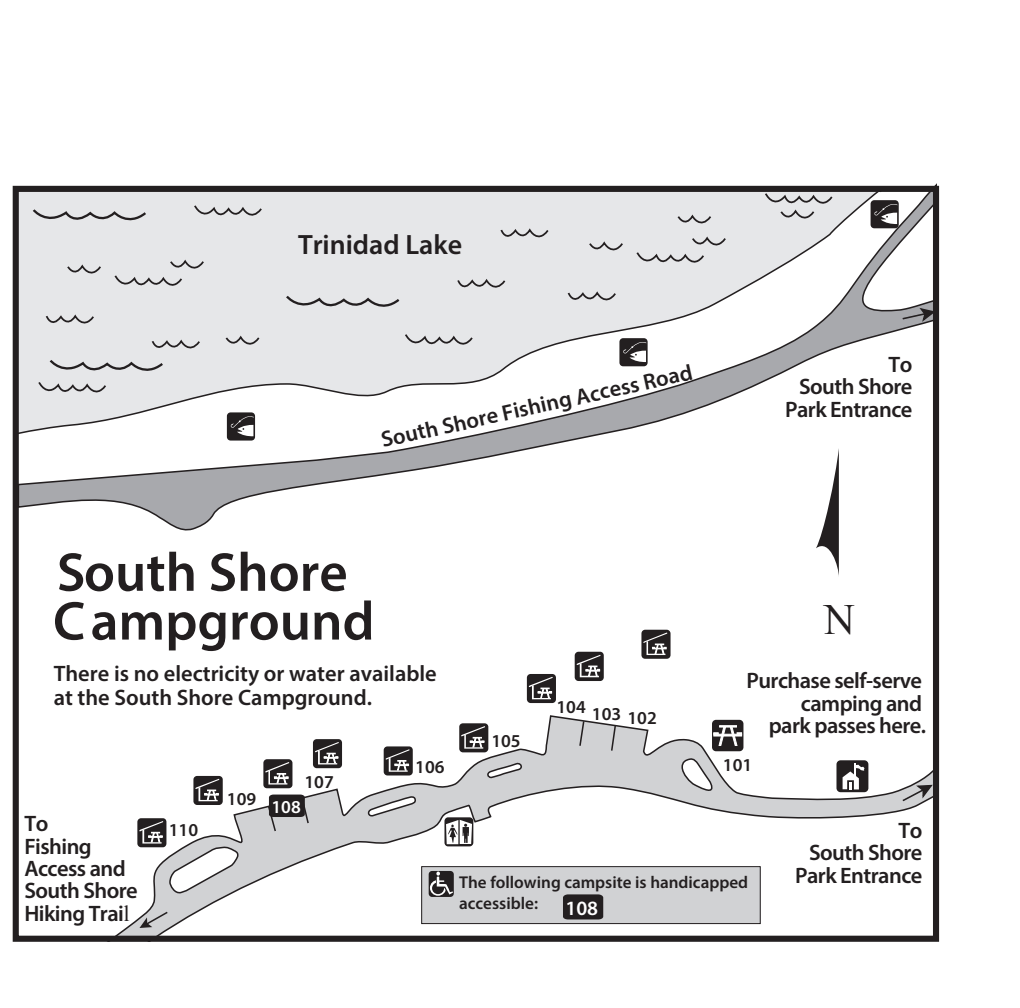
<style>
.page{position:relative;width:1020px;height:1008px;background:#fff}
.page>*{position:absolute;margin:0;border:0;box-sizing:border-box;transform-origin:0 0}
.t1{font:600 55.2px/48.8px "Myriad Pro";color:#231f20}
.t2{font:43.2px "Times New Roman";color:#231f20}
.t3{font:600 28px "Myriad Pro";color:#231f20}
.t4{font:600 22.4px/22.4px "Myriad Pro";letter-spacing:-.025em;color:#231f20;text-align:right}
.t5{font:600 22.4px/24.4px "Myriad Pro";color:#231f20}
.t6{font:600 20.4px "Myriad Pro";color:#fff}
.t7{font:600 18.4px "Myriad Pro";color:#231f20}
.t8{font:600 18.4px "Myriad Pro";color:#fff}
.t9{font:600 17.2px/20.4px "Myriad Pro";color:#231f20}
.s1{font-family:"Times New Roman";font-weight:400}
</style>
<div class="page">
<svg style="left:816px;top:533px;width:22px;height:37px"></svg>
<svg style="left:116px;top:715px;width:816px;height:220px"></svg>
<svg style="left:680px;top:757px;width:32px;height:37px"></svg>
<svg style="left:168px;top:720px;width:449px;height:174px"></svg>
<div style="left:444px;top:817px;width:29px;height:29px;background:#231f20;border-radius:4px"></div>
<svg style="left:446px;top:820px;width:26px;height:24px"></svg>
<svg style="left:269px;top:795px;width:36px;height:22px"></svg>
<svg style="left:17px;top:183px;width:920px;height:350px"></svg>
<div style="left:313px;top:739px;width:29px;height:29px;background:#231f20;border-radius:4px"></div>
<svg style="left:315px;top:742px;width:24px;height:22px"></svg>
<div style="left:263px;top:759px;width:29px;height:29px;background:#231f20;border-radius:4px"></div>
<svg style="left:265px;top:762px;width:24px;height:23px"></svg>
<div style="left:193px;top:776px;width:30px;height:29px;background:#231f20;border-radius:4px"></div>
<svg style="left:195px;top:779px;width:24px;height:22px"></svg>
<div style="left:137px;top:818px;width:29px;height:29px;background:#231f20;border-radius:4px"></div>
<svg style="left:139px;top:821px;width:24px;height:23px"></svg>
<div style="left:384px;top:746px;width:29px;height:30px;background:#231f20;border-radius:4px"></div>
<svg style="left:385px;top:749px;width:24px;height:23px"></svg>
<div style="left:459px;top:723px;width:29px;height:29px;background:#231f20;border-radius:4px"></div>
<svg style="left:461px;top:726px;width:24px;height:23px"></svg>
<div style="left:527px;top:674px;width:29px;height:29px;background:#231f20;border-radius:4px"></div>
<svg style="left:528px;top:677px;width:25px;height:22px"></svg>
<div style="left:574px;top:652px;width:30px;height:29px;background:#231f20;border-radius:4px"></div>
<svg style="left:576px;top:655px;width:24px;height:22px"></svg>
<div style="left:641px;top:630px;width:29px;height:29px;background:#231f20;border-radius:4px"></div>
<svg style="left:643px;top:632px;width:24px;height:23px"></svg>
<svg style="left:901px;top:307px;width:31px;height:17px"></svg>
<svg style="left:900px;top:783px;width:32px;height:20px"></svg>
<div style="left:13px;top:186px;width:926px;height:756px;border:6px solid #231f20"></div>
<div style="left:421px;top:867px;width:340px;height:57px;background:#d1d2d4"></div>
<div style="left:421px;top:866px;width:339px;height:58px;border:1px solid #231f20"></div>
<div style="left:428px;top:871px;width:26px;height:26px;background:#231f20;border-radius:3px"></div>
<svg style="left:430px;top:880px;width:16px;height:16px"></svg>
<svg style="left:432px;top:882px;width:12px;height:12px"></svg>
<svg style="left:436px;top:872px;width:17px;height:23px"></svg>
<svg style="left:563px;top:894px;width:40px;height:25px"></svg>
<div style="left:712px;top:720px;width:31px;height:31px;background:#231f20;border-radius:4px"></div>
<svg style="left:713px;top:726px;width:28px;height:20px"></svg>
<div style="left:836px;top:760px;width:32px;height:32px;background:#231f20;border-radius:4px"></div>
<svg style="left:842px;top:763px;width:22px;height:26px"></svg>
<svg style="left:227px;top:412px;width:28px;height:29px"></svg>
<svg style="left:31px;top:190px;width:803px;height:209px"></svg>
<svg style="left:870px;top:200px;width:28px;height:28px"></svg>
<svg style="left:139px;top:910px;width:30px;height:18px"></svg>
<p class="t3" style="left:298px;top:227px;width:166px">Trinidad Lake</p>
<p class="t4" style="left:379px;top:427px;width:319px;rotate:-12deg">South Shore Fishing Access Road</p>
<p class="t4" style="left:785px;top:353px;width:129px">To<br>South Shore<br>Park Entrance</p>
<h1 class="t1" style="left:53px;top:546px;width:323px">South Shore<br>Campground</h1>
<p class="t5" style="left:54px;top:660px;width:384px">There is no electricity or water available at the South Shore Campground.</p>
<p class="t7" style="left:227px;top:787px;width:31px">109</p>
<p class="t7" style="left:304px;top:770px;width:31px">107</p>
<p class="t8" style="left:271px;top:795px;width:31px">108</p>
<p class="t7" style="left:415px;top:755px;width:31px">106</p>
<p class="t7" style="left:491px;top:729px;width:31px">105</p>
<p class="t7" style="left:556px;top:696px;width:31px">104</p>
<p class="t7" style="left:592px;top:704px;width:66px">103 102</p>
<h2 class="t2" style="left:824px;top:590px;width:33px">N</h2>
<p class="t4" style="left:746px;top:669px;width:181px">Purchase self-serve camping and<br>park passes here.</p>
<p class="t7" style="left:723px;top:754px;width:31px">101</p>
<p class="t4" style="left:24px;top:812px;width:25px">To</p>
<p class="t7" style="left:169px;top:819px;width:31px">110</p>
<p class="t4" style="left:24px;top:834px;width:115px;text-align:left">Fishing<br>Access and<br>South Shore<br>Hiking Trai<span class="s1">l</span></p>
<p class="t9" style="left:459px;top:872px;width:290px">The following campsite is handicapped accessible:</p>
<p class="t6" style="left:565px;top:895px;width:34px">108</p>
<p class="t4" style="left:795px;top:819px;width:129px">To<br>South Shore<br>Park Entrance</p>
</div>
